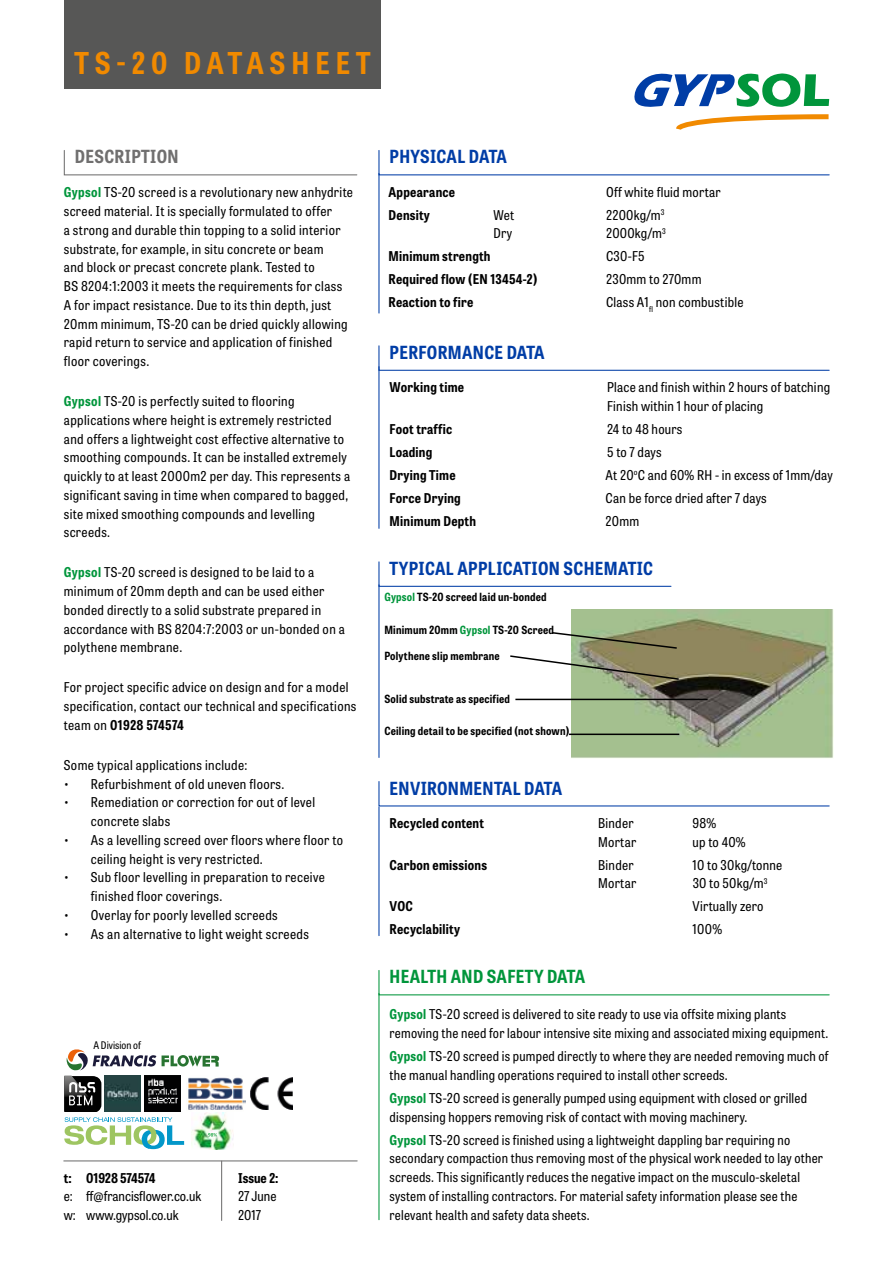
<style>
.page{position:relative;width:893px;height:1263px;background:#fff}
.page>*{position:absolute;margin:0;border:0;box-sizing:border-box;transform-origin:0 0}
.t1{font:700 semi-condensed 30px "Tablet Gothic";letter-spacing:.195em;color:#f18a00}
.t2{font:700 semi-condensed 18px "Tablet Gothic";letter-spacing:.02em;color:#003da6}
.t3{font:700 semi-condensed 18px "Tablet Gothic";letter-spacing:.02em;color:#00953b}
.t4{font:700 semi-condensed 18px "Tablet Gothic";letter-spacing:.02em;color:#706f6f}
.t5{font:semi-condensed 13.5px/18.8px "Tablet Gothic";letter-spacing:.02em;color:#000}
.t6{font:700 semi-condensed 13.5px "Tablet Gothic";letter-spacing:.02em;color:#000}
.t7{font:semi-condensed 13.5px/18.8px "Tablet Gothic";color:#000}
.t8{font:700 semi-condensed 13.5px "Tablet Gothic";letter-spacing:-.015em;color:#000}
.t9{font:700 semi-condensed 11.25px "Tablet Gothic";letter-spacing:.02em;color:#000}
.t10{font:semi-condensed 10.5px "Tablet Gothic";color:#000}
.s1{font-weight:700;color:#00953b}
.s2{font-weight:700}
.s3{color:#00953b}
</style>
<div class="page">
<svg style="left:676px;top:114px;width:152px;height:16px"></svg>
<svg style="left:634px;top:73px;width:195px;height:34px"></svg>
<svg style="left:63px;top:150px;width:295px;height:26px"></svg>
<svg style="left:378px;top:150px;width:452px;height:26px"></svg>
<svg style="left:378px;top:345px;width:452px;height:26px"></svg>
<svg style="left:378px;top:781px;width:452px;height:26px"></svg>
<hr style="left:378px;top:173px;width:1px;height:140px;background:#003da6">
<hr style="left:378px;top:367px;width:1px;height:161px;background:#003da6">
<hr style="left:378px;top:807px;width:1px;height:129px;background:#003da6">
<svg style="left:378px;top:970px;width:452px;height:26px"></svg>
<hr style="left:378px;top:993px;width:1px;height:227px;background:#00953b">
<div style="left:64px;top:0;width:317px;height:89px;background:#575756"></div>
<hr style="left:64px;top:1160px;width:293px;height:1px;background:#706f6f">
<hr style="left:221px;top:1161px;width:1px;height:59px;background:#706f6f">
<svg style="left:378px;top:561px;width:294px;height:26px"></svg>
<hr style="left:378px;top:585px;width:1px;height:172px;background:#003da6">
<img style="left:219px;top:1112px;width:15px;height:37px">
<img style="left:219px;top:1077px;width:27px;height:33px">
<img style="left:250px;top:1077px;width:43px;height:33px">
<img style="left:64px;top:1049px;width:155px;height:100px">
<img style="left:571px;top:610px;width:262px;height:148px">
<svg style="left:510px;top:631px;width:170px;height:50px"></svg>
<hr style="left:515px;top:699px;width:193px;height:1px;background:#000">
<hr style="left:569px;top:733px;width:110px;height:2px;background:#000">
<h1 class="t1" style="left:75px;top:42px;width:297px">TS-20 DATASHEET</h1>
<h2 class="t4" style="left:75px;top:144px;width:105px">DESCRIPTION</h2>
<p class="t5" style="left:64px;top:182px;width:291px"><span class="s1">Gypsol</span> TS-20 screed is a revolutionary new anhydrite screed material. It is specially formulated to offer<br>a strong and durable thin topping to a solid interior substrate, for example, in situ concrete or beam<br>and block or precast concrete plank. Tested to<br>BS 8204:1:2003 it meets the requirements for class A for impact resistance. Due to its thin depth, just 20mm minimum, TS-20 can be dried quickly allowing rapid return to service and application of finished floor coverings.</p>
<p class="t5" style="left:64px;top:391px;width:288px"><span class="s1">Gypsol</span> TS-20 is perfectly suited to flooring applications where height is extremely restricted and offers a lightweight cost effective alternative to smoothing compounds. It can be installed extremely quickly to at least 2000m2 per day. This represents a significant saving in time when compared to bagged, site mixed smoothing compounds and levelling screeds.</p>
<p class="t5" style="left:64px;top:563px;width:283px"><span class="s1">Gypsol</span> TS-20 screed is designed to be laid to a minimum of 20mm depth and can be used either bonded directly to a solid substrate prepared in accordance with BS 8204:7:2003 or un-bonded on a polythene membrane.</p>
<p class="t5" style="left:64px;top:678px;width:294px">For project specific advice on design and for a model specification, contact our technical and specifications team on <span class="s2">01928 574574</span></p>
<p class="t5" style="left:64px;top:755px;width:185px">Some typical applications include:</p>
<p class="t5" style="left:64px;top:774px;width:222px">• Refurbishment of old uneven floors.</p>
<p class="t5" style="left:91px;top:793px;width:226px;text-indent:-27px">• Remediation or correction for out of level concrete slabs</p>
<p class="t5" style="left:91px;top:830px;width:254px;text-indent:-27px">• As a levelling screed over floors where floor to ceiling height is very restricted.</p>
<p class="t5" style="left:91px;top:868px;width:236px;text-indent:-27px">• Sub floor levelling in preparation to receive finished floor coverings.</p>
<p class="t5" style="left:64px;top:905px;width:216px">• Overlay for poorly levelled screeds</p>
<p class="t5" style="left:64px;top:924px;width:247px">• As an alternative to light weight screeds</p>
<p class="t10" style="left:94px;top:1038px;width:49px">A Division of</p>
<p class="t8" style="left:64px;top:1168px;width:93px">t: 01928 574574</p>
<p class="t7" style="left:64px;top:1186px;width:139px">e: ff@francisflower.co.uk w: www.gypsol.co.uk</p>
<p class="t6" style="left:238px;top:1168px;width:42px">Issue 2:</p>
<p class="t7" style="left:238px;top:1186px;width:40px">27 June<br>2017</p>
<h2 class="t2" style="left:390px;top:144px;width:119px">PHYSICAL DATA</h2>
<p class="t6" style="left:389px;top:182px;width:68px">Appearance</p>
<p class="t5" style="left:606px;top:182px;width:116px">Off white fluid mortar</p>
<p class="t6" style="left:389px;top:205px;width:43px">Density</p>
<p class="t5" style="left:494px;top:205px;width:22px">Wet</p>
<p class="t5" style="left:606px;top:205px;width:60px">2200kg/m<sup>3</sup></p>
<p class="t5" style="left:494px;top:224px;width:20px">Dry</p>
<p class="t5" style="left:606px;top:224px;width:61px">2000kg/m<sup>3</sup></p>
<p class="t6" style="left:389px;top:247px;width:103px">Minimum strength</p>
<p class="t5" style="left:606px;top:247px;width:40px">C30-F5</p>
<p class="t6" style="left:389px;top:270px;width:150px">Required flow (EN 13454-2)</p>
<p class="t5" style="left:606px;top:270px;width:97px">230mm to 270mm</p>
<p class="t6" style="left:389px;top:293px;width:86px">Reaction to fire</p>
<p class="t5" style="left:606px;top:293px;width:139px">Class A1<sub>fl</sub> non combustible</p>
<h2 class="t2" style="left:390px;top:340px;width:157px">PERFORMANCE DATA</h2>
<p class="t6" style="left:390px;top:378px;width:76px">Working time</p>
<p class="t5" style="left:607px;top:377px;width:225px">Place and finish within 2 hours of batching<br>Finish within 1 hour of placing</p>
<p class="t6" style="left:390px;top:419px;width:64px">Foot traffic</p>
<p class="t5" style="left:607px;top:419px;width:77px">24 to 48 hours</p>
<p class="t6" style="left:390px;top:442px;width:44px">Loading</p>
<p class="t5" style="left:607px;top:442px;width:56px">5 to 7 days</p>
<p class="t6" style="left:390px;top:465px;width:68px">Drying Time</p>
<p class="t5" style="left:606px;top:465px;width:229px">At 20<sup>o</sup>C and 60% RH - in excess of 1mm/day</p>
<p class="t6" style="left:390px;top:488px;width:73px">Force Drying</p>
<p class="t5" style="left:606px;top:488px;width:163px">Can be force dried after 7 days</p>
<p class="t6" style="left:390px;top:511px;width:88px">Minimum Depth</p>
<p class="t5" style="left:606px;top:511px;width:35px">20mm</p>
<h2 class="t2" style="left:390px;top:556px;width:265px">TYPICAL APPLICATION SCHEMATIC</h2>
<p class="t9" style="left:384px;top:589px;width:164px"><span class="s3">Gypsol</span> TS-20 screed laid un-bonded</p>
<p class="t9" style="left:384px;top:622px;width:171px">Minimum 20mm <span class="s3">Gypsol</span> TS-20 Screed</p>
<p class="t9" style="left:384px;top:648px;width:117px">Polythene slip membrane</p>
<p class="t9" style="left:384px;top:691px;width:127px">Solid substrate as specified</p>
<p class="t9" style="left:384px;top:723px;width:186px">Ceiling detail to be specified (not shown)</p>
<h2 class="t2" style="left:390px;top:775px;width:174px">ENVIRONMENTAL DATA</h2>
<p class="t6" style="left:390px;top:813px;width:96px">Recycled content</p>
<p class="t5" style="left:598px;top:813px;width:37px">Binder</p>
<p class="t5" style="left:693px;top:813px;width:25px">98%</p>
<p class="t5" style="left:598px;top:832px;width:40px">Mortar</p>
<p class="t5" style="left:693px;top:832px;width:54px">up to 40%</p>
<p class="t6" style="left:390px;top:855px;width:99px">Carbon emissions</p>
<p class="t5" style="left:598px;top:855px;width:37px">Binder</p>
<p class="t5" style="left:693px;top:855px;width:91px">10 to 30kg/tonne</p>
<p class="t5" style="left:598px;top:873px;width:40px">Mortar</p>
<p class="t5" style="left:693px;top:873px;width:76px">30 to 50kg/m<sup>3</sup></p>
<p class="t6" style="left:390px;top:897px;width:25px">VOC</p>
<p class="t5" style="left:693px;top:896px;width:72px">Virtually zero</p>
<p class="t6" style="left:390px;top:920px;width:72px">Recyclability</p>
<p class="t5" style="left:693px;top:919px;width:31px">100%</p>
<h2 class="t3" style="left:390px;top:964px;width:197px">HEALTH AND SAFETY DATA</h2>
<p class="t5" style="left:390px;top:1004px;width:440px"><span class="s1">Gypsol</span> TS-20 screed is delivered to site ready to use via offsite mixing plants removing the need for labour intensive site mixing and associated mixing equipment.</p>
<p class="t5" style="left:390px;top:1046px;width:440px"><span class="s1">Gypsol</span> TS-20 screed is pumped directly to where they are needed removing much of the manual handling operations required to install other screeds.</p>
<p class="t5" style="left:390px;top:1088px;width:419px"><span class="s1">Gypsol</span> TS-20 screed is generally pumped using equipment with closed or grilled dispensing hoppers removing risk of contact with moving machinery.</p>
<p class="t5" style="left:390px;top:1130px;width:435px"><span class="s1">Gypsol</span> TS-20 screed is finished using a lightweight dappling bar requiring no secondary compaction thus removing most of the physical work needed to lay other screeds. This significantly reduces the negative impact on the musculo-skeletal system of installing contractors. For material safety information please see the relevant health and safety data sheets.</p>
</div>
